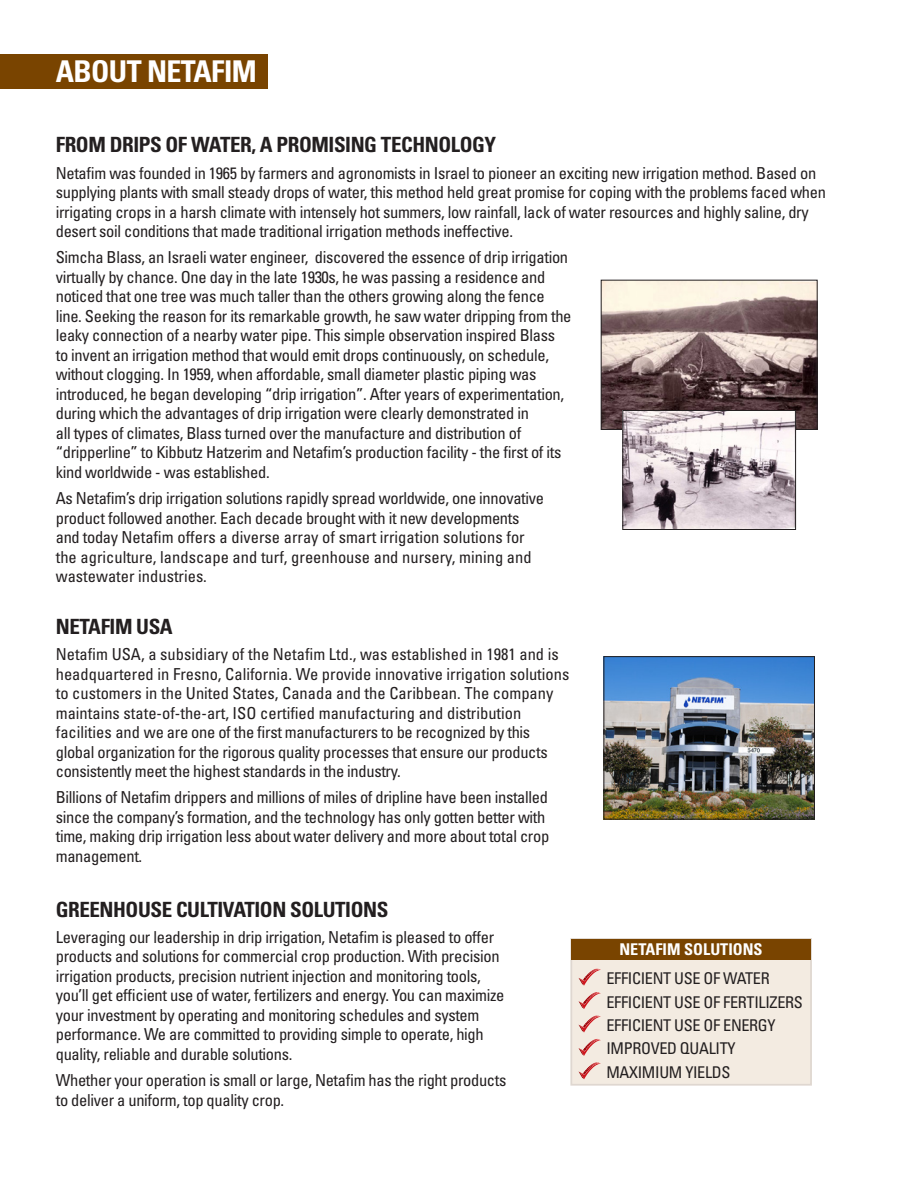
<style>
.page{position:relative;width:918px;height:1188px;background:#fff}
.page>*{position:absolute;margin:0;border:0;box-sizing:border-box;transform-origin:0 0}
.t1{font:700 condensed 30px "Univers LT Std";letter-spacing:-.02em;color:#fff}
.t2{font:700 condensed 21px "Univers LT Std";letter-spacing:-.02em;color:#231f20}
.t3{font:condensed 16.5px/19.5px "Univers LT Std";letter-spacing:-.02em;color:#231f20}
.t4{font:condensed 16.5px/19.5px "Univers LT Std";color:#231f20}
.t5{font:condensed 16.2px/23.4px "Univers LT Std";letter-spacing:-.02em;color:#231f20}
.t6{font:700 condensed 16.2px "Univers LT Std";color:#fff}
</style>
<div class="page">
<div style="left:0;top:54px;width:268px;height:35px;background:#794400"></div>
<img style="left:603px;top:282px;width:213px;height:146px">
<div style="left:601px;top:280px;width:217px;height:150px;border:1px solid #231f20"></div>
<img style="left:624px;top:412px;width:170px;height:116px">
<div style="left:622px;top:410px;width:174px;height:120px;border:1px solid #231f20"></div>
<div style="left:571px;top:939px;width:240px;height:146px;background:#f3ebe1"></div>
<svg style="left:579px;top:968px;width:22px;height:18px"></svg>
<svg style="left:579px;top:992px;width:22px;height:17px"></svg>
<svg style="left:579px;top:1015px;width:22px;height:17px"></svg>
<svg style="left:579px;top:1039px;width:22px;height:17px"></svg>
<svg style="left:579px;top:1062px;width:22px;height:17px"></svg>
<div style="left:571px;top:939px;width:240px;height:21px;background:#794400"></div>
<img style="left:606px;top:658px;width:207px;height:160px">
<div style="left:604px;top:656px;width:211px;height:164px;border:1px solid #231f20"></div>
<p class="t1" style="left:56px;top:53px;width:202px">ABOUT NETAFIM</p>
<p class="t2" style="left:56px;top:132px;width:442px">FROM DRIPS OF WATER, A PROMISING TECHNOLOGY</p>
<p class="t3" style="left:56px;top:163px;width:772px">Netafim was founded in 1965 by farmers and agronomists in Israel to pioneer an exciting new irrigation method. Based on supplying plants with small steady drops of water, this method held great promise for coping with the problems faced when irrigating crops in a harsh climate with intensely hot summers, low rainfall, lack of water resources and highly saline, dry desert soil conditions that made traditional irrigation methods ineffective.</p>
<p class="t3" style="left:56px;top:248px;width:517px">Simcha Blass, an Israeli water engineer, discovered the essence of drip irrigation virtually by chance. One day in the late 1930s, he was passing a residence and noticed that one tree was much taller than the others growing along the fence line. Seeking the reason for its remarkable growth, he saw water dripping from the leaky connection of a nearby water pipe. This simple observation inspired Blass to invent an irrigation method that would emit drops continuously, on schedule, without clogging. In 1959, when affordable, small diameter plastic piping was introduced, he began developing “drip irrigation”. After years of experimentation, during which the advantages of drip irrigation were clearly demonstrated in<br>all types of climates, Blass turned over the manufacture and distribution of “dripperline” to Kibbutz Hatzerim and Netafim’s production facility - the first of its kind worldwide - was established.</p>
<p class="t3" style="left:56px;top:488px;width:490px">As Netafim’s drip irrigation solutions rapidly spread worldwide, one innovative product followed another. Each decade brought with it new developments and today Netafim offers a diverse array of smart irrigation solutions for the agriculture, landscape and turf, greenhouse and nursery, mining and wastewater industries.</p>
<p class="t2" style="left:56px;top:614px;width:119px">NETAFIM USA</p>
<p class="t4" style="left:56px;top:644px;width:515px">Netafim USA, a subsidiary of the Netafim Ltd., was established in 1981 and is headquartered in Fresno, California. We provide innovative irrigation solutions to customers in the United States, Canada and the Caribbean. The company maintains state-of-the-art, ISO certified manufacturing and distribution facilities and we are one of the first manufacturers to be recognized by this global organization for the rigorous quality processes that ensure our products consistently meet the highest standards in the industry.</p>
<p class="t3" style="left:56px;top:788px;width:495px">Billions of Netafim drippers and millions of miles of dripline have been installed since the company’s formation, and the technology has only gotten better with time, making drip irrigation less about water delivery and more about total crop management.</p>
<p class="t2" style="left:56px;top:896px;width:334px">GREENHOUSE CULTIVATION SOLUTIONS</p>
<p class="t3" style="left:56px;top:927px;width:446px">Leveraging our leadership in drip irrigation, Netafim is pleased to offer products and solutions for commercial crop production. With precision irrigation products, precision nutrient injection and monitoring tools,</p>
<p class="t3" style="left:56px;top:986px;width:450px">you’ll get efficient use of water, fertilizers and energy. You can maximize your investment by operating and monitoring schedules and system performance. We are committed to providing simple to operate, high quality, reliable and durable solutions.</p>
<p class="t3" style="left:56px;top:1070px;width:452px">Whether your operation is small or large, Netafim has the right products to deliver a uniform, top quality crop.</p>
<p class="t6" style="left:620px;top:939px;width:145px">NETAFIM SOLUTIONS</p>
<p class="t5" style="left:606px;top:967px;width:198px">EFFICIENT USE OF WATER<br>EFFICIENT USE OF FERTILIZERS<br>EFFICIENT USE OF ENERGY<br>IMPROVED QUALITY<br>MAXIMIUM YIELDS</p>
</div>
